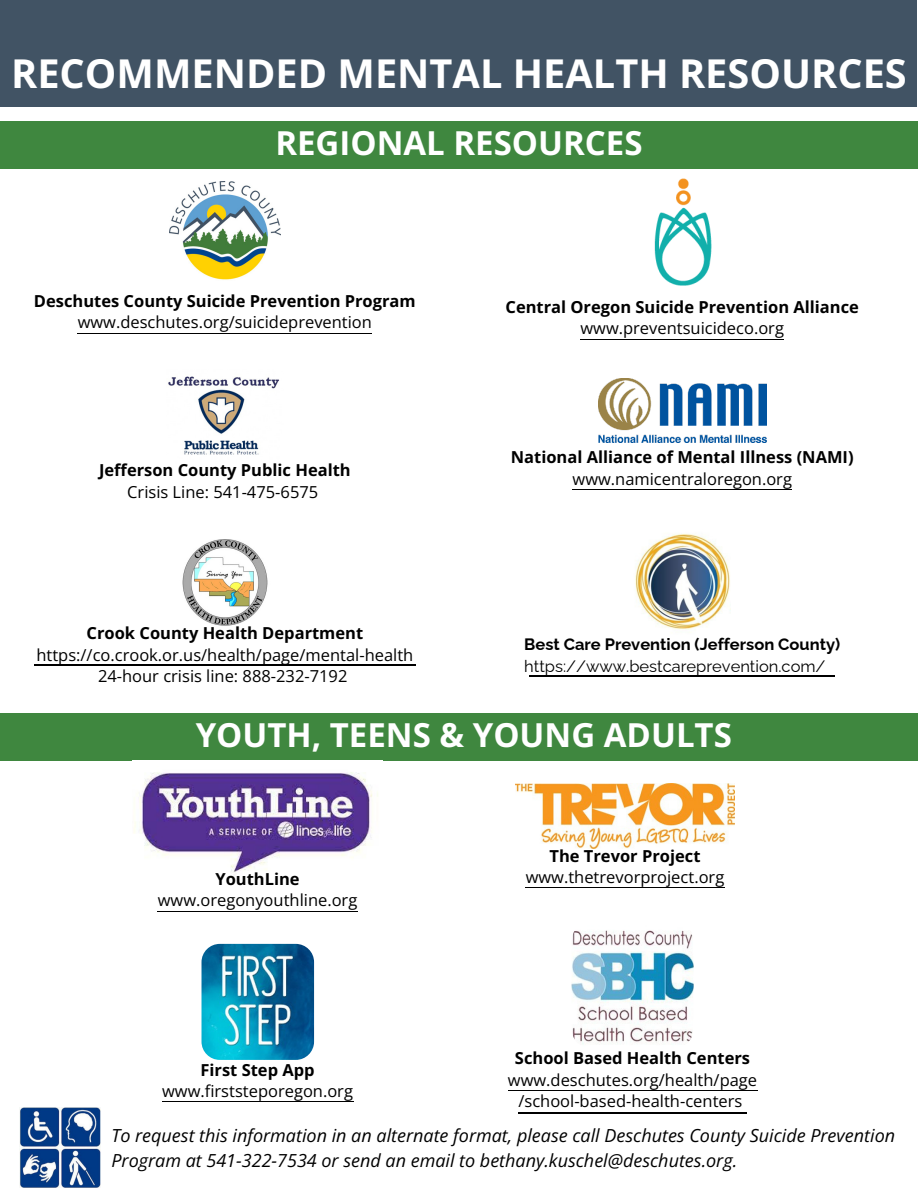
<style>
.page{position:relative;width:918px;height:1188px;background:#fff}
.page>*{position:absolute;margin:0;border:0;box-sizing:border-box;transform-origin:0 0}
.t1{font:700 39.75px "Open Sans";color:#fff}
.t2{font:700 33px "Open Sans";color:#fff}
.t3{font:italic 18px/24.8px "Open Sans";color:#000}
.t4{font:16.5px/21.3px "Open Sans";color:#000;text-align:center}
.t5{font:700 16.5px/21.3px "Open Sans";color:#000;text-align:center}
.t6{font:700 16.5px/21.3px "Raleway";color:#000}
.s1{font-weight:400}
.s2{font-weight:700}
</style>
<div class="page">
<div style="left:0;top:0;width:917px;height:107px;background:#415364"></div>
<div style="left:0;top:122px;width:918px;height:47px;background:#3f873f"></div>
<div style="left:0;top:713px;width:918px;height:48px;background:#3f873f"></div>
<img style="left:170px;top:182px;width:110px;height:98px">
<hr style="left:78px;top:333px;width:294px;height:1px;background:#000">
<img style="left:182px;top:540px;width:86px;height:86px">
<hr style="left:34px;top:665px;width:377px;height:1px;background:#000">
<img style="left:168px;top:376px;width:111px;height:79px">
<img style="left:654px;top:178px;width:58px;height:108px">
<hr style="left:580px;top:339px;width:204px;height:1px;background:#000">
<img style="left:599px;top:378px;width:167px;height:65px">
<hr style="left:572px;top:489px;width:220px;height:1px;background:#000">
<img style="left:635px;top:534px;width:95px;height:96px">
<hr style="left:529px;top:675px;width:302px;height:1px;background:#000">
<img style="left:134px;top:772px;width:244px;height:104px">
<hr style="left:158px;top:911px;width:200px;height:1px;background:#000">
<hr style="left:162px;top:1102px;width:191px;height:1px;background:#000">
<svg style="left:201px;top:943px;width:114px;height:117px;background:#2d90b3"></svg>
<img style="left:516px;top:784px;width:218px;height:64px">
<hr style="left:526px;top:887px;width:199px;height:1px;background:#000">
<svg style="left:571px;top:930px;width:123px;height:115px"></svg>
<hr style="left:508px;top:1090px;width:250px;height:1px;background:#000">
<hr style="left:519px;top:1112px;width:223px;height:2px;background:#000">
<img style="left:19px;top:1107px;width:81px;height:81px">
<p class="t1" style="left:11px;top:45px;width:897px">RECOMMENDED MENTAL HEALTH RESOURCES</p>
<p class="t2" style="left:275px;top:119px;width:369px">REGIONAL RESOURCES</p>
<p class="t5" style="left:34px;top:290px;width:383px">Deschutes County Suicide Prevention Program <span class="s1">www.deschutes.org/suicideprevention</span></p>
<p class="t5" style="left:99px;top:459px;width:253px">Jefferson County Public Health<br><span class="s1">Crisis Line: 541-475-6575</span></p>
<p class="t4" style="left:36px;top:622px;width:378px"><span class="s2">Crook County Health Department </span>https://co.crook.or.us/health/page/mental-health<br>24-hour crisis line: 888-232-7192</p>
<p class="t5" style="left:506px;top:296px;width:355px">Central Oregon Suicide Prevention Alliance <span class="s1">www.preventsuicideco.org</span></p>
<p class="t5" style="left:511px;top:446px;width:344px">National Alliance of Mental Illness (NAMI) <span class="s1">www.namicentraloregon.org</span></p>
<p class="t6" style="left:524px;top:634px;width:317px">Best Care Prevention (Jefferson County) <span class="s1">https://www.bestcareprevention.com/</span></p>
<p class="t2" style="left:196px;top:711px;width:538px">YOUTH, TEENS &amp; YOUNG ADULTS</p>
<p class="t4" style="left:158px;top:868px;width:201px"><span class="s2">YouthLine </span>www.oregonyouthline.org</p>
<p class="t4" style="left:162px;top:1059px;width:192px"><span class="s2">First Step App </span>www.firststeporegon.org</p>
<p class="t4" style="left:526px;top:845px;width:200px"><span class="s2">The Trevor Project </span>www.thetrevorproject.org</p>
<p class="t4" style="left:508px;top:1047px;width:251px"><span class="s2">School Based Health Centers </span>www.deschutes.org/health/page /school-based-health-centers</p>
<p class="t3" style="left:111px;top:1123px;width:785px">To request this information in an alternate format, please call Deschutes County Suicide Prevention<br>Program at 541-322-7534 or send an email to bethany.kuschel@deschutes.org.</p>
</div>
